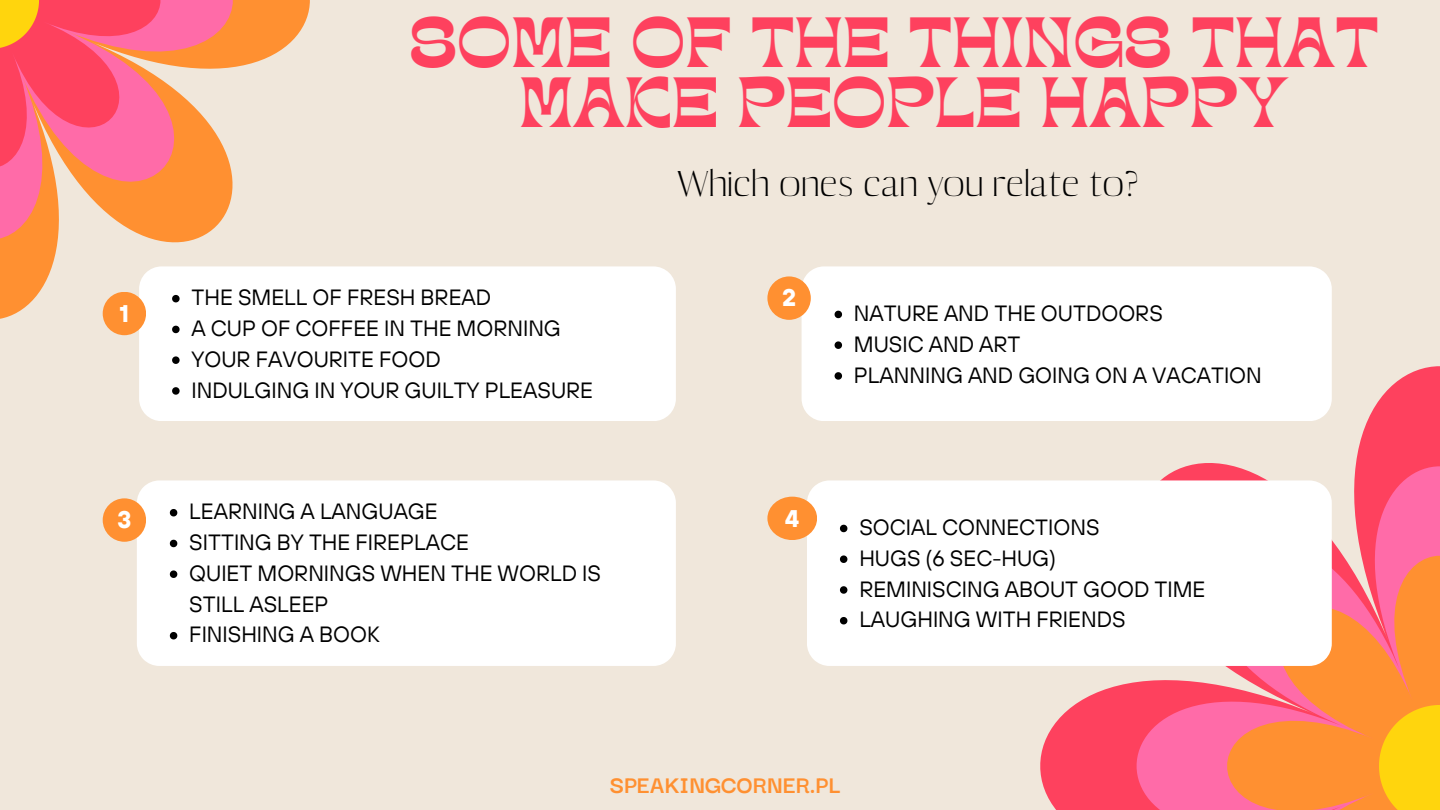
<style>
.page{position:relative;width:1440px;height:810px;background:#f0e7db}
.page>*{position:absolute;margin:0;border:0;box-sizing:border-box;transform-origin:0 0}
.t1{font:49.6px/59.6px "TANKINDRED Display";color:#fe415e;text-align:center}
.t2{font:300 38.7px "Abril";color:#000}
.t3{font:700 25.9px "Darker Grotesque";color:#ff9031}
.t4{font:700 24px "TT Hoves";color:#fff}
.t5{font:22px/30.8px "TT Hoves";color:#000}
</style>
<div class="page">
<svg style="left:1040px;top:366px;width:400px;height:444px"></svg>
<svg style="left:1067px;top:397px;width:373px;height:413px"></svg>
<svg style="left:1178px;top:507px;width:262px;height:303px;background:#fd8168"></svg>
<svg style="left:1379px;top:705px;width:61px;height:105px;background:#ffc912"></svg>
<div style="left:802px;top:266px;width:530px;height:155px;background:#fff"></div>
<svg style="left:835px;top:311px;width:7px;height:7px"></svg>
<svg style="left:835px;top:341px;width:7px;height:8px"></svg>
<svg style="left:835px;top:372px;width:7px;height:8px"></svg>
<svg style="left:0;top:0;width:310px;height:336px"></svg>
<svg style="left:0;top:0;width:289px;height:295px"></svg>
<svg style="left:0;top:0;width:200px;height:207px;background:#fd7073"></svg>
<div style="left:139px;top:266px;width:537px;height:155px;background:#fff"></div>
<svg style="left:172px;top:295px;width:8px;height:7px"></svg>
<svg style="left:172px;top:326px;width:8px;height:7px"></svg>
<svg style="left:172px;top:356px;width:8px;height:8px"></svg>
<svg style="left:172px;top:387px;width:8px;height:8px"></svg>
<div style="left:103px;top:292px;width:43px;height:43px;background:#ff9031;border-radius:50%"></div>
<div style="left:767px;top:276px;width:44px;height:44px;background:#ff9031;border-radius:50%"></div>
<div style="left:807px;top:480px;width:525px;height:186px;background:#fff"></div>
<svg style="left:840px;top:525px;width:7px;height:7px"></svg>
<svg style="left:840px;top:555px;width:7px;height:8px"></svg>
<svg style="left:840px;top:586px;width:7px;height:8px"></svg>
<svg style="left:840px;top:617px;width:7px;height:7px"></svg>
<div style="left:767px;top:497px;width:50px;height:43px;background:#ff9031;border-radius:50%"></div>
<div style="left:137px;top:480px;width:539px;height:186px;background:#fff"></div>
<svg style="left:170px;top:509px;width:7px;height:7px"></svg>
<svg style="left:170px;top:540px;width:7px;height:7px"></svg>
<svg style="left:170px;top:570px;width:7px;height:8px"></svg>
<svg style="left:170px;top:632px;width:7px;height:7px"></svg>
<div style="left:103px;top:498px;width:43px;height:44px;background:#ff9031;border-radius:50%"></div>
<p class="t4" style="left:120px;top:298px;width:11px">1</p>
<p class="t4" style="left:117px;top:504px;width:16px">3</p>
<p class="t1" style="left:410px;top:21px;width:970px">SOME OF THE THINGS THAT<br>MAKE PEOPLE HAPPY</p>
<h2 class="t5" style="left:191px;top:282px;width:301px">THE SMELL OF FRESH BREAD</h2>
<p class="t5" style="left:191px;top:313px;width:371px">A CUP OF COFFEE IN THE MORNING</p>
<p class="t5" style="left:191px;top:343px;width:251px">YOUR FAVOURITE FOOD</p>
<p class="t5" style="left:191px;top:374px;width:403px">INDULGING IN YOUR GUILTY PLEASURE</p>
<p class="t5" style="left:189px;top:496px;width:250px">LEARNING A LANGUAGE</p>
<p class="t5" style="left:189px;top:527px;width:281px">SITTING BY THE FIREPLACE</p>
<p class="t5" style="left:189px;top:557px;width:413px">QUIET MORNINGS WHEN THE WORLD IS<br>STILL ASLEEP</p>
<p class="t5" style="left:189px;top:619px;width:192px">FINISHING A BOOK</p>
<p class="t2" style="left:676px;top:160px;width:464px">Which ones can you relate to?</p>
<p class="t4" style="left:782px;top:282px;width:15px">2</p>
<p class="t4" style="left:785px;top:503px;width:16px">4</p>
<p class="t5" style="left:854px;top:298px;width:310px">NATURE AND THE OUTDOORS</p>
<p class="t5" style="left:854px;top:328px;width:168px">MUSIC AND ART</p>
<h1 class="t5" style="left:854px;top:359px;width:409px">PLANNING AND GOING ON A VACATION</h1>
<p class="t5" style="left:859px;top:512px;width:242px">SOCIAL CONNECTIONS</p>
<p class="t5" style="left:859px;top:542px;width:198px">HUGS (6 SEC-HUG)</p>
<p class="t5" style="left:859px;top:573px;width:348px">REMINISCING ABOUT GOOD TIME</p>
<p class="t5" style="left:859px;top:604px;width:268px">LAUGHING WITH FRIENDS</p>
<p class="t3" style="left:610px;top:766px;width:233px">SPEAKINGCORNER.PL</p>
</div>
